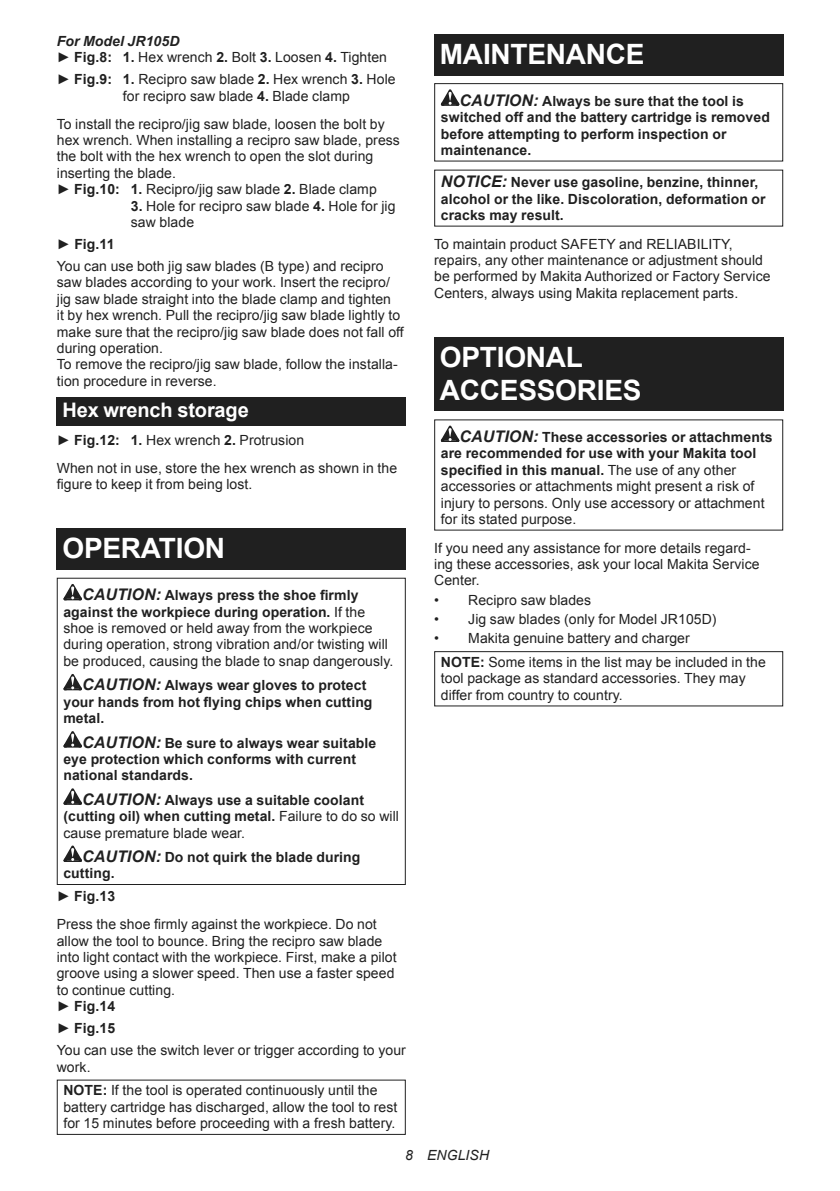
<style>
.page{position:relative;width:840px;height:1191px;background:#fff}
.page>*{position:absolute;margin:0;border:0;box-sizing:border-box;transform-origin:0 0}
.t1{font:700 28px/32.8px "Arial";letter-spacing:-.01em;color:#fff}
.t2{font:700 20px "Arial";letter-spacing:-.01em;color:#fff}
.t3{font:14px/16.4px "Arial";letter-spacing:.005em;color:#202020}
.t4{font:700 14px/16.4px "Arial";letter-spacing:.005em;color:#202020}
.t5{font:italic 14px "Arial";letter-spacing:.005em;color:#202020}
.s1{font-weight:700;font-style:italic}
.s2{font-weight:700}
.s3{font-weight:700;font-style:italic;font-size:16px}
.s4{font-style:italic;font-size:16px}
.s5{font-weight:400}
</style>
<div class="page">
<div style="left:57px;top:397px;width:348px;height:28px;background:#202020"></div>
<div style="left:57px;top:528px;width:348px;height:41px;background:#202020"></div>
<svg style="left:63px;top:584px;width:19px;height:16px"></svg>
<svg style="left:63px;top:674px;width:19px;height:16px"></svg>
<svg style="left:63px;top:731px;width:19px;height:16px"></svg>
<svg style="left:63px;top:788px;width:19px;height:16px"></svg>
<svg style="left:63px;top:845px;width:19px;height:17px"></svg>
<div style="left:57px;top:578px;width:348px;height:307px;border:1px solid #202020"></div>
<div style="left:434px;top:34px;width:348px;height:41px;background:#202020"></div>
<svg style="left:440px;top:89px;width:19px;height:17px"></svg>
<div style="left:434px;top:83px;width:348px;height:78px;border:1px solid #202020"></div>
<div style="left:434px;top:337px;width:348px;height:74px;background:#202020"></div>
<svg style="left:440px;top:425px;width:19px;height:17px"></svg>
<div style="left:434px;top:651px;width:348px;height:55px;border:1px solid #202020"></div>
<p class="t3" style="left:57px;top:33px;width:331px"><span class="s1">For Model JR105D<br></span>► <span class="s2">Fig.8: 1.</span> Hex wrench <span class="s2">2.</span> Bolt <span class="s2">3.</span> Loosen <span class="s2">4.</span> Tighten</p>
<p class="t3" style="left:123px;top:71px;width:274px;text-indent:-66px">► <span class="s2">Fig.9: 1.</span> Recipro saw blade <span class="s2">2.</span> Hex wrench <span class="s2">3.</span> Hole for recipro saw blade <span class="s2">4.</span> Blade clamp</p>
<p class="t3" style="left:57px;top:116px;width:344px">To install the recipro/jig saw blade, loosen the bolt by hex wrench. When installing a recipro saw blade, press the bolt with the hex wrench to open the slot during inserting the blade.<br>► <span class="s2">Fig.10: 1.</span> Recipro/jig saw blade <span class="s2">2.</span> Blade clamp</p>
<p class="t3" style="left:131px;top:199px;width:266px"><span class="s2">3.</span> Hole for recipro saw blade <span class="s2">4.</span> Hole for jig saw blade</p>
<p class="t3" style="left:57px;top:233px;width:328px;line-height:22px">► <span class="s2">Fig.11<br></span>You can use both jig saw blades (B type) and recipro</p>
<p class="t3" style="left:57px;top:275px;width:348px">saw blades according to your work. Insert the recipro/ jig saw blade straight into the blade clamp and tighten<br>it by hex wrench. Pull the recipro/jig saw blade lightly to make sure that the recipro/jig saw blade does not fall off during operation.<br>To remove the recipro/jig saw blade, follow the installa&shy;tion procedure in reverse.</p>
<h2 class="t2" style="left:62px;top:402px;width:188px">Hex wrench storage</h2>
<p class="t3" style="left:57px;top:426px;width:342px;line-height:27.8px">► <span class="s2">Fig.12: 1.</span> Hex wrench <span class="s2">2.</span> Protrusion<br>When not in use, store the hex wrench as shown in the</p>
<p class="t3" style="left:57px;top:476px;width:197px">figure to keep it from being lost.</p>
<h1 class="t1" style="left:62px;top:534px;width:164px">OPERATION</h1>
<p class="t3" style="left:63px;top:588px;width:331px;text-indent:19px"><span class="s3">CAUTION:</span> <span class="s2">Always press the shoe firmly against the workpiece during operation.</span> If the shoe is removed or held away from the workpiece during operation, strong vibration and/or twisting will be produced, causing the blade to snap dangerously.</p>
<p class="t4" style="left:63px;top:678px;width:310px;text-indent:19px"><span class="s4">CAUTION:</span> Always wear gloves to protect your hands from hot flying chips when cutting metal.</p>
<p class="t4" style="left:63px;top:735px;width:314px;text-indent:19px"><span class="s4">CAUTION:</span> Be sure to always wear suitable eye protection which conforms with current national standards.</p>
<p class="t4" style="left:63px;top:792px;width:337px;text-indent:19px"><span class="s4">CAUTION:</span> Always use a suitable coolant (cutting oil) when cutting metal. <span class="s5">Failure to do so will cause premature blade wear.</span></p>
<p class="t4" style="left:63px;top:850px;width:298px;text-indent:19px"><span class="s4">CAUTION:</span> Do not quirk the blade during cutting.</p>
<p class="t3" style="left:57px;top:882px;width:321px;line-height:27.8px">► <span class="s2">Fig.13<br></span>Press the shoe firmly against the workpiece. Do not</p>
<p class="t3" style="left:57px;top:933px;width:341px">allow the tool to bounce. Bring the recipro saw blade into light contact with the workpiece. First, make a pilot groove using a slower speed. Then use a faster speed to continue cutting.<br>► <span class="s2">Fig.14</span></p>
<p class="t3" style="left:57px;top:1017px;width:350px;line-height:22px">► <span class="s2">Fig.15<br></span>You can use the switch lever or trigger according to your</p>
<p class="t3" style="left:63px;top:1055px;width:315px;line-height:24px;text-indent:-7px">work.<br><span class="s2">NOTE:</span> If the tool is operated continuously until the</p>
<p class="t3" style="left:63px;top:1100px;width:335px">battery cartridge has discharged, allow the tool to rest for 15 minutes before proceeding with a fresh battery.</p>
<h1 class="t1" style="left:439px;top:40px;width:206px">MAINTENANCE</h1>
<p class="t4" style="left:440px;top:94px;width:330px;text-indent:19px"><span class="s4">CAUTION:</span> Always be sure that the tool is switched off and the battery cartridge is removed before attempting to perform inspection or maintenance.</p>
<p class="t4" style="left:440px;top:175px;width:326px"><span class="s4">NOTICE:</span> Never use gasoline, benzine, thinner, alcohol or the like. Discoloration, deformation or cracks may result.</p>
<p class="t3" style="left:434px;top:237px;width:338px">To maintain product SAFETY and RELIABILITY, repairs, any other maintenance or adjustment should be performed by Makita Authorized or Factory Service Centers, always using Makita replacement parts.</p>
<h1 class="t1" style="left:439px;top:343px;width:203px">OPTIONAL<br>ACCESSORIES</h1>
<p class="t3" style="left:440px;top:430px;width:333px;text-indent:19px"><span class="s3">CAUTION:</span> <span class="s2">These accessories or attachments are recommended for use with your Makita tool specified in this manual.</span> The use of any other accessories or attachments might present a risk of injury to persons. Only use accessory or attachment for its stated purpose.</p>
<p class="t3" style="left:434px;top:541px;width:327px">If you need any assistance for more details regard&shy;ing these accessories, ask your local Makita Service<br>Center.</p>
<p class="t3" style="left:434px;top:593px;width:158px">• Recipro saw blades</p>
<p class="t3" style="left:434px;top:612px;width:284px">• Jig saw blades (only for Model JR105D)</p>
<p class="t3" style="left:440px;top:627px;width:326px;line-height:23.8px;text-indent:-7px">• Makita genuine battery and charger<br><span class="s2">NOTE:</span> Some items in the list may be included in the</p>
<p class="t3" style="left:440px;top:671px;width:306px">tool package as standard accessories. They may differ from country to country.</p>
<p class="t5" style="left:405px;top:1150px;width:85px">8 ENGLISH</p>
</div>
